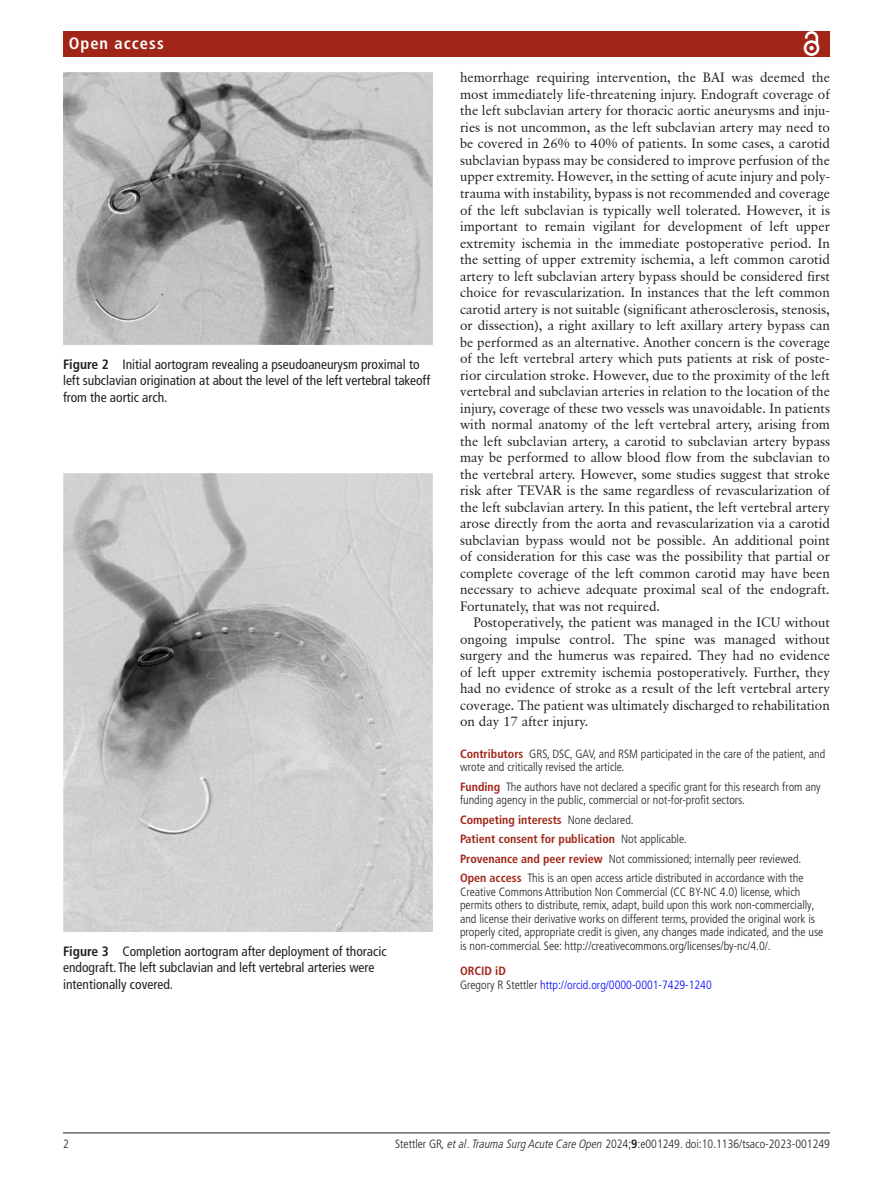
<style>
.page{position:relative;width:893px;height:1191px;background:#fff}
.page>*{position:absolute;margin:0;border:0;box-sizing:border-box;transform-origin:0 0}
.t1{font:700 condensed 16.5px "Frutiger LT Std";letter-spacing:.065em;color:#fff}
.t2{font:13.5px/16.5px "Classical Garamond BT";color:#231f20;text-align:justify}
.t3{font:condensed 13.5px/16.5px "Frutiger LT Pro";color:#231f20}
.t4{font:300 condensed 12px/13.5px "Frutiger LT Pro";color:#231f20}
.t5{font:300 condensed 12px/13.5px "Frutiger LT Pro";color:#00f}
.s1{font-weight:700}
.s2{font-weight:700;color:#a12618}
.s3{color:#231f20}
.s4{font-style:italic}
</style>
<div class="page">
<hr style="left:63px;top:1132px;width:767px;height:1px;background:#231f20">
<div style="left:63px;top:31px;width:767px;height:25px;background:#a12618"></div>
<svg style="left:802px;top:31px;width:19px;height:26px"></svg>
<img style="left:63px;top:72px;width:370px;height:273px">
<img style="left:63px;top:473px;width:370px;height:458px">
<p class="t1" style="left:69px;top:34px;width:97px">Open access</p>
<p class="t3" style="left:63px;top:356px;width:369px"><span class="s1">Figure 2</span> Initial aortogram revealing a pseudoaneurysm proximal to left subclavian origination at about the level of the left vertebral takeoff from the aortic arch.</p>
<p class="t3" style="left:63px;top:942px;width:325px"><span class="s1">Figure 3</span> Completion aortogram after deployment of thoracic endograft. The left subclavian and left vertebral arteries were intentionally covered.</p>
<p class="t2" style="left:460px;top:69px;width:371px">hemorrhage requiring intervention, the BAI was deemed the most immediately life-threatening injury. Endograft coverage of the left subclavian artery for thoracic aortic aneurysms and inju&shy;ries is not uncommon, as the left subclavian artery may need to be covered in 26% to 40% of patients. In some cases, a carotid subclavian bypass may be considered to improve perfusion of the upper extremity. However, in the setting of acute injury and poly&shy;trauma with instability, bypass is not recommended and coverage of the left subclavian is typically well tolerated. However, it is important to remain vigilant for development of left upper extremity ischemia in the immediate postoperative period. In the setting of upper extremity ischemia, a left common carotid artery to left subclavian artery bypass should be considered first choice for revascularization. In instances that the left common carotid artery is not suitable (significant atherosclerosis, stenosis, or dissection), a right axillary to left axillary artery bypass can be performed as an alternative. Another concern is the coverage of the left vertebral artery which puts patients at risk of poste&shy;rior circulation stroke. However, due to the proximity of the left vertebral and subclavian arteries in relation to the location of the injury, coverage of these two vessels was unavoidable. In patients with normal anatomy of the left vertebral artery, arising from the left subclavian artery, a carotid to subclavian artery bypass may be performed to allow blood flow from the subclavian to the vertebral artery. However, some studies suggest that stroke risk after TEVAR is the same regardless of revascularization of the left subclavian artery. In this patient, the left vertebral artery arose directly from the aorta and revascularization via a carotid subclavian bypass would not be possible. An additional point of consideration for this case was the possibility that partial or complete coverage of the left common carotid may have been necessary to achieve adequate proximal seal of the endograft.<br>Fortunately, that was not required.</p>
<p class="t2" style="left:460px;top:614px;width:371px;text-indent:14px">Postoperatively, the patient was managed in the ICU without ongoing impulse control. The spine was managed without surgery and the humerus was repaired. They had no evidence of left upper extremity ischemia postoperatively. Further, they had no evidence of stroke as a result of the left vertebral artery coverage. The patient was ultimately discharged to rehabilitation on day 17 after injury.</p>
<p class="t4" style="left:460px;top:747px;width:367px"><span class="s2">Contributors</span> GRS, DSC, GAV, and RSM participated in the care of the patient, and wrote and critically revised the article.</p>
<p class="t4" style="left:460px;top:780px;width:362px"><span class="s2">Funding</span> The authors have not declared a specific grant for this research from any funding agency in the public, commercial or not-for-profit sectors.</p>
<p class="t4" style="left:460px;top:810px;width:345px;line-height:19.5px"><span class="s2">Competing interests</span> None declared.<br><span class="s2">Patient consent for publication</span> Not applicable.<br><span class="s2">Provenance and peer review</span> Not commissioned; internally peer reviewed.<br><span class="s2">Open access</span> This is an open access article distributed in accordance with the</p>
<p class="t4" style="left:460px;top:885px;width:365px">Creative Commons Attribution Non Commercial (CC BY-NC 4.0) license, which permits others to distribute, remix, adapt, build upon this work non-commercially, and license their derivative works on different terms, provided the original work is properly cited, appropriate credit is given, any changes made indicated, and the use is non-commercial. See: http://creativecommons.org/licenses/by-nc/4.0/.</p>
<p class="t5" style="left:460px;top:964px;width:253px"><span class="s2">ORCID iD<br></span><span class="s3">Gregory R Stettler</span> http://orcid.org/0000-0001-7429-1240</p>
<p class="t4" style="left:63px;top:1136px;width:7px">2</p>
<p class="t4" style="left:395px;top:1136px;width:436px">Stettler GR<span class="s4">, et al</span>. <span class="s4">Trauma Surg Acute Care Open</span> 2024;<span class="s1">9</span>:e001249. doi:10.1136/tsaco-2023-001249</p>
</div>
